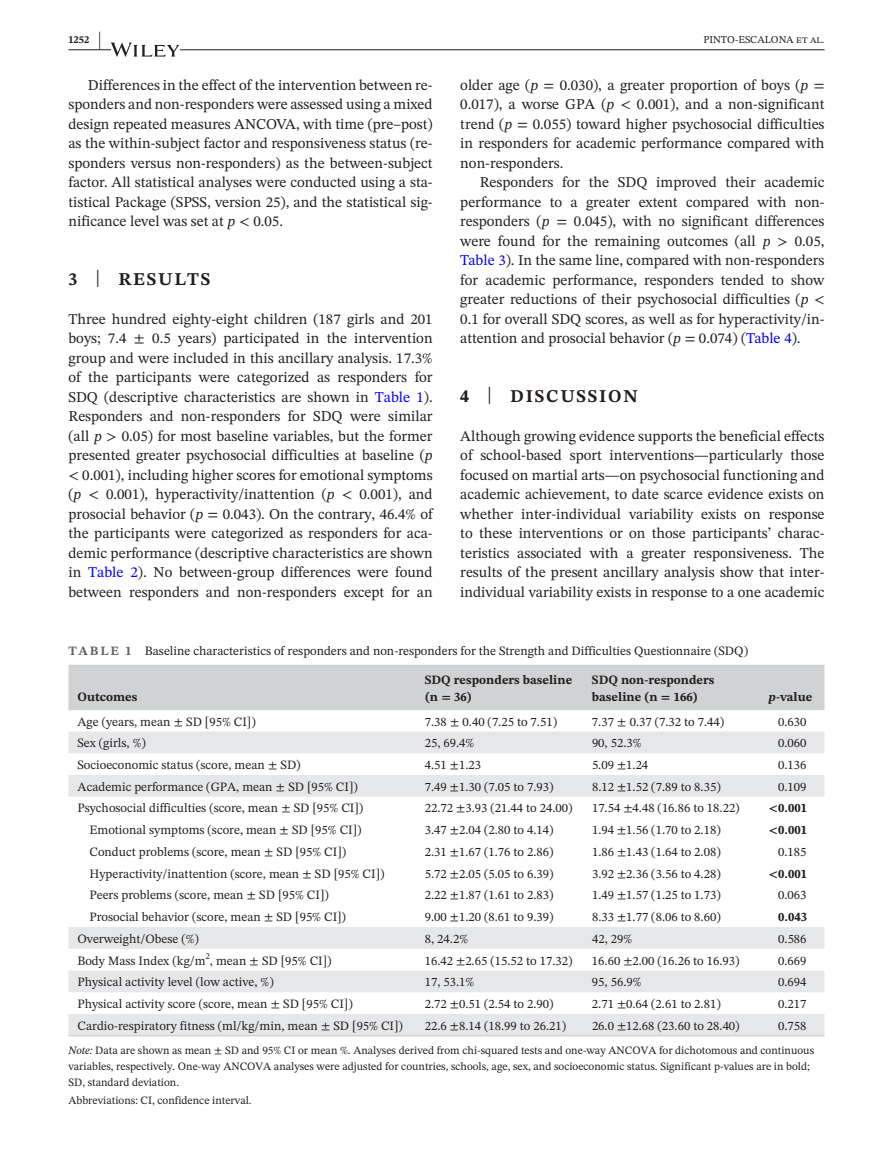
<style>
.page{position:relative;width:893px;height:1174px;background:#fff}
.page>*{position:absolute;margin:0;border:0;box-sizing:border-box;transform-origin:0 0}
.t1{font:700 18px "STIX Two Text";letter-spacing:.1em;color:#231f20}
.t2{font:15px/19.5px "STIX Two Text";color:#231f20;text-align:justify}
.t3{font:12.75px "STIX Two Text";color:#231f20}
.t4{font:700 12.75px/17.2px "STIX Two Text";color:#231f20}
.t5{font:11.25px/15.8px "STIX Two Text";color:#231f20}
.t6{font:10.5px "STIX Two Text";color:#231f20}
.t7{font:700 10.5px "STIX Two Text";color:#231f20}
.s1{font-size:21px}
.s2{font-style:italic}
.s3{color:#00f}
.s4{font-weight:400;font-size:23.7px}
.s5{font-weight:700;color:#636366}
.s6{font-family:"STIX"}
</style>
<div class="page">
<hr style="left:68px;top:49px;width:756px;height:1px;background:#231f20">
<svg style="left:111px;top:43px;width:68px;height:14px"></svg>
<div style="left:68px;top:665px;width:756px;height:45px;background:#d1d2d4"></div>
<svg style="left:68px;top:731px;width:756px;height:304px"></svg>
<hr style="left:68px;top:1035px;width:348px;height:1px;background:#d1d2d4">
<hr style="left:416px;top:1035px;width:167px;height:1px;background:#d1d2d4">
<hr style="left:583px;top:1035px;width:177px;height:1px;background:#d1d2d4">
<hr style="left:760px;top:1035px;width:64px;height:1px;background:#d1d2d4">
<p class="t7" style="left:68px;top:32px;width:34px">1252 <span class="s1">|</span></p>
<p class="t6" style="left:703px;top:32px;width:123px">PINTO-ESCALONA et al.</p>
<p class="t2" style="left:68px;top:75px;width:366px;text-indent:20px">Differences in the effect of the intervention between re&shy;sponders and non-responders were assessed using a mixed design repeated measures ANCOVA, with time (pre–post) as the within-subject factor and responsiveness status (re&shy;sponders versus non-responders) as the between-subject factor. All statistical analyses were conducted using a sta&shy;tistical Package (SPSS, version 25), and the statistical sig&shy;nificance level was set at <span class="s2">p</span> &lt; 0.05.</p>
<p class="t2" style="left:460px;top:75px;width:366px">older age (<span class="s2">p</span> = 0.030), a greater proportion of boys (<span class="s2">p</span> = 0.017), a worse GPA (<span class="s2">p</span> &lt; 0.001), and a non-significant trend (<span class="s2">p</span> = 0.055) toward higher psychosocial difficulties in responders for academic performance compared with non-responders.</p>
<p class="t2" style="left:460px;top:172px;width:366px;text-indent:20px">Responders for the SDQ improved their academic performance to a greater extent compared with non&shy;responders (<span class="s2">p</span> = 0.045), with no significant differences were found for the remaining outcomes (all <span class="s2">p</span> &gt; 0.05, <span class="s3">Table 3</span>). In the same line, compared with non-responders for academic performance, responders tended to show greater reductions of their psychosocial difficulties (<span class="s2">p</span> &lt; 0.1 for overall SDQ scores, as well as for hyperactivity/in&shy;attention and prosocial behavior (<span class="s2">p</span> = 0.074) (<span class="s3">Table 4</span>).</p>
<p class="t1" style="left:68px;top:266px;width:143px">3 <span class="s4">|</span> RESULTS</p>
<p class="t2" style="left:68px;top:309px;width:366px">Three hundred eighty-eight children (187 girls and 201 boys; 7.4 ± 0.5 years) participated in the intervention group and were included in this ancillary analysis. 17.3% of the participants were categorized as responders for SDQ (descriptive characteristics are shown in <span class="s3">Table 1</span>).<br>Responders and non-responders for SDQ were similar (all <span class="s2">p</span> &gt; 0.05) for most baseline variables, but the former presented greater psychosocial difficulties at baseline (<span class="s2">p </span>&lt; 0.001), including higher scores for emotional symptoms (<span class="s2">p</span> &lt; 0.001), hyperactivity/inattention (<span class="s2">p</span> &lt; 0.001), and prosocial behavior (<span class="s2">p</span> = 0.043). On the contrary, 46.4% of the participants were categorized as responders for aca&shy;demic performance (descriptive characteristics are shown in <span class="s3">Table 2</span>). No between-group differences were found between responders and non-responders except for an</p>
<p class="t1" style="left:460px;top:383px;width:179px">4 <span class="s4">|</span> DISCUSSION</p>
<p class="t2" style="left:460px;top:426px;width:366px">Although growing evidence supports the beneficial effects of school-based sport interventions—particularly those focused on martial arts—on psychosocial functioning and academic achievement, to date scarce evidence exists on whether inter-individual variability exists on response to these interventions or on those participants’ charac&shy;teristics associated with a greater responsiveness. The results of the present ancillary analysis show that inter&shy;individual variability exists in response to a one academic</p>
<p class="t3" style="left:68px;top:641px;width:681px"><span class="s5">TABLE 1</span> Baseline characteristics of responders and non-responders for the Strength and Difficulties Questionnaire (SDQ)</p>
<p class="t4" style="left:77px;top:688px;width:62px">Outcomes</p>
<p class="t4" style="left:425px;top:671px;width:149px">SDQ responders baseline (n <span class="s6">=</span> 36)</p>
<p class="t4" style="left:592px;top:671px;width:124px">SDQ non-responders baseline (n <span class="s6">=</span> 166)</p>
<p class="t4" style="left:769px;top:688px;width:45px"><span class="s2">p</span>-value</p>
<p class="t3" style="left:77px;top:712px;width:180px">Age (years, mean ± SD [95% CI])</p>
<p class="t3" style="left:425px;top:712px;width:134px">7.38 ± 0.40 (7.25 to 7.51)</p>
<p class="t3" style="left:592px;top:712px;width:134px">7.37 ± 0.37 (7.32 to 7.44)</p>
<p class="t3" style="left:778px;top:712px;width:30px">0.630</p>
<p class="t3" style="left:77px;top:734px;width:70px">Sex (girls, %)</p>
<p class="t3" style="left:425px;top:734px;width:51px">25, 69.4%</p>
<p class="t3" style="left:592px;top:734px;width:51px">90, 52.3%</p>
<p class="t3" style="left:778px;top:734px;width:30px">0.060</p>
<p class="t3" style="left:77px;top:755px;width:225px">Socioeconomic status (score, mean ± SD)</p>
<p class="t3" style="left:425px;top:755px;width:58px">4.51 ±1.23</p>
<p class="t3" style="left:592px;top:755px;width:58px">5.09 ±1.24</p>
<p class="t3" style="left:778px;top:755px;width:30px">0.136</p>
<p class="t3" style="left:78px;top:777px;width:282px">Academic performance (GPA, mean ± SD [95% CI])</p>
<p class="t3" style="left:425px;top:777px;width:130px">7.49 ±1.30 (7.05 to 7.93)</p>
<p class="t3" style="left:592px;top:777px;width:130px">8.12 ±1.52 (7.89 to 8.35)</p>
<p class="t3" style="left:778px;top:777px;width:30px">0.109</p>
<p class="t3" style="left:78px;top:799px;width:287px">Psychosocial difficulties (score, mean ± SD [95% CI])</p>
<p class="t3" style="left:425px;top:799px;width:149px">22.72 ±3.93 (21.44 to 24.00)</p>
<p class="t3" style="left:592px;top:799px;width:149px">17.54 ±4.48 (16.86 to 18.22)</p>
<p class="t4" style="left:769px;top:800px;width:40px"><span class="s6">&lt;</span>0.001</p>
<p class="t3" style="left:90px;top:821px;width:274px">Emotional symptoms (score, mean ± SD [95% CI])</p>
<p class="t3" style="left:425px;top:821px;width:130px">3.47 ±2.04 (2.80 to 4.14)</p>
<p class="t3" style="left:592px;top:821px;width:130px">1.94 ±1.56 (1.70 to 2.18)</p>
<p class="t4" style="left:769px;top:821px;width:40px"><span class="s6">&lt;</span>0.001</p>
<p class="t3" style="left:90px;top:842px;width:258px">Conduct problems (score, mean ± SD [95% CI])</p>
<p class="t3" style="left:425px;top:842px;width:130px">2.31 ±1.67 (1.76 to 2.86)</p>
<p class="t3" style="left:592px;top:842px;width:130px">1.86 ±1.43 (1.64 to 2.08)</p>
<p class="t3" style="left:778px;top:842px;width:30px">0.185</p>
<p class="t3" style="left:90px;top:864px;width:296px">Hyperactivity/inattention (score, mean ± SD [95% CI])</p>
<p class="t3" style="left:425px;top:864px;width:130px">5.72 ±2.05 (5.05 to 6.39)</p>
<p class="t3" style="left:592px;top:864px;width:130px">3.92 ±2.36 (3.56 to 4.28)</p>
<p class="t4" style="left:769px;top:865px;width:40px"><span class="s6">&lt;</span>0.001</p>
<p class="t3" style="left:90px;top:886px;width:241px">Peers problems (score, mean ± SD [95% CI])</p>
<p class="t3" style="left:425px;top:886px;width:130px">2.22 ±1.87 (1.61 to 2.83)</p>
<p class="t3" style="left:592px;top:886px;width:130px">1.49 ±1.57 (1.25 to 1.73)</p>
<p class="t3" style="left:778px;top:886px;width:30px">0.063</p>
<p class="t3" style="left:90px;top:907px;width:258px">Prosocial behavior (score, mean ± SD [95% CI])</p>
<p class="t3" style="left:425px;top:907px;width:130px">9.00 ±1.20 (8.61 to 9.39)</p>
<p class="t3" style="left:592px;top:907px;width:130px">8.33 ±1.77 (8.06 to 8.60)</p>
<p class="t4" style="left:778px;top:908px;width:30px">0.043</p>
<p class="t3" style="left:78px;top:929px;width:123px">Overweight/Obese (%)</p>
<p class="t3" style="left:425px;top:929px;width:45px">8, 24.2%</p>
<p class="t3" style="left:592px;top:929px;width:42px">42, 29%</p>
<p class="t3" style="left:778px;top:929px;width:30px">0.586</p>
<p class="t3" style="left:78px;top:951px;width:255px">Body Mass Index (kg/m<sup>2</sup>, mean ± SD [95% CI])</p>
<p class="t3" style="left:425px;top:951px;width:149px">16.42 ±2.65 (15.52 to 17.32)</p>
<p class="t3" style="left:592px;top:951px;width:149px">16.60 ±2.00 (16.26 to 16.93)</p>
<p class="t3" style="left:778px;top:951px;width:30px">0.669</p>
<p class="t3" style="left:77px;top:973px;width:198px">Physical activity level (low active, %)</p>
<p class="t3" style="left:425px;top:973px;width:51px">17, 53.1%</p>
<p class="t3" style="left:592px;top:973px;width:51px">95, 56.9%</p>
<p class="t3" style="left:778px;top:973px;width:30px">0.694</p>
<p class="t3" style="left:77px;top:994px;width:277px">Physical activity score (score, mean ± SD [95% CI])</p>
<p class="t3" style="left:425px;top:994px;width:130px">2.72 ±0.51 (2.54 to 2.90)</p>
<p class="t3" style="left:592px;top:994px;width:130px">2.71 ±0.64 (2.61 to 2.81)</p>
<p class="t3" style="left:778px;top:994px;width:30px">0.217</p>
<p class="t3" style="left:77px;top:1016px;width:327px">Cardio-respiratory fitness (ml/kg/min, mean ± SD [95% CI])</p>
<p class="t3" style="left:425px;top:1016px;width:143px">22.6 ±8.14 (18.99 to 26.21)</p>
<p class="t3" style="left:592px;top:1016px;width:149px">26.0 ±12.68 (23.60 to 28.40)</p>
<p class="t3" style="left:778px;top:1016px;width:30px">0.758</p>
<p class="t5" style="left:68px;top:1042px;width:747px"><span class="s2">Note:</span> Data are shown as mean ± SD and 95% CI or mean %. Analyses derived from chi-squared tests and one-way ANCOVA for dichotomous and continuous variables, respectively. One-way ANCOVA analyses were adjusted for countries, schools, age, sex, and socioeconomic status. Significant p-values are in bold;<br>SD, standard deviation.</p>
<p class="t5" style="left:68px;top:1092px;width:185px">Abbreviations: CI, confidence interval.</p>
</div>
